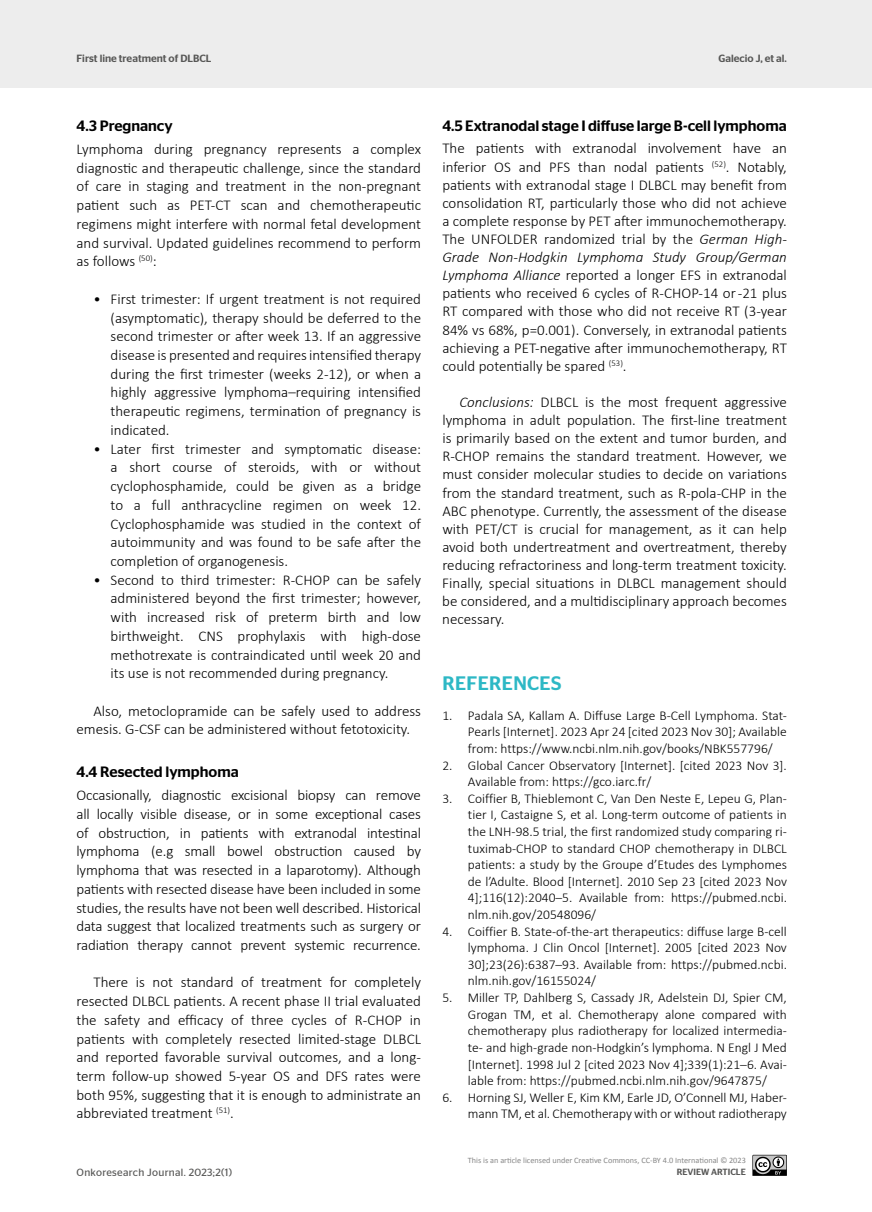
<style>
.page{position:relative;width:872px;height:1212px;background:#fff}
.page>*{position:absolute;margin:0;border:0;box-sizing:border-box;transform-origin:0 0}
.t1{font:500 19.5px "Stag Sans";letter-spacing:.02em;color:#2db8c5}
.t2{font:300 15px/18.8px "Calibri";color:#000;text-align:justify}
.t3{font:500 15px "Stag Sans";color:#000}
.t4{font:300 13.5px/16.6px "Calibri";color:#000;text-align:justify}
.t5{font:500 10.5px "Stag Sans";color:#575756}
.t6{font:10.5px "Stag Sans";letter-spacing:.03em;color:#575756}
.t7{font:500 9px "Stag Sans";color:#575756}
.t8{font:8.25px "Calibri";color:#878787}
.s1{font-style:italic}
</style>
<div class="page">
<div style="left:0;top:0;width:872px;height:88px;background:#ededed"></div>
<svg style="left:752px;top:1155px;width:35px;height:21px"></svg>
<p class="t5" style="left:77px;top:52px;width:136px">First line treatment of DLBCL</p>
<p class="t5" style="left:718px;top:52px;width:70px">Galecio J, et al.</p>
<p class="t3" style="left:77px;top:117px;width:98px">4.3 Pregnancy</p>
<p class="t2" style="left:77px;top:140px;width:346px">Lymphoma during pregnancy represents a complex diagnostic and therapeutic challenge, since the standard of care in staging and treatment in the non-pregnant patient such as PET-CT scan and chemotherapeutic regimens might interfere with normal fetal development and survival. Updated guidelines recommend to perform as follows <sup>(50)</sup>:</p>
<p class="t2" style="left:111px;top:289px;width:312px;text-indent:-17px">• First trimester: If urgent treatment is not required (asymptomatic), therapy should be deferred to the second trimester or after week 13. If an aggressive disease is presented and requires intensified therapy during the first trimester (weeks 2-12), or when a highly aggressive lymphoma–requiring intensified therapeutic regimens, termination of pregnancy is indicated.</p>
<p class="t2" style="left:111px;top:439px;width:312px;text-indent:-17px">• Later first trimester and symptomatic disease: a short course of steroids, with or without cyclophosphamide, could be given as a bridge to a full anthracycline regimen on week 12.<br>Cyclophosphamide was studied in the context of autoimmunity and was found to be safe after the completion of organogenesis.</p>
<p class="t2" style="left:110px;top:570px;width:312px;text-indent:-17px">• Second to third trimester: R-CHOP can be safely administered beyond the first trimester; however, with increased risk of preterm birth and low birthweight. CNS prophylaxis with high-dose methotrexate is contraindicated until week 20 and its use is not recommended during pregnancy.</p>
<p class="t2" style="left:76px;top:701px;width:346px;text-indent:17px">Also, metoclopramide can be safely used to address emesis. G-CSF can be administered without fetotoxicity.</p>
<p class="t3" style="left:76px;top:763px;width:164px">4.4 Resected lymphoma</p>
<p class="t2" style="left:76px;top:786px;width:346px">Occasionally, diagnostic excisional biopsy can remove all locally visible disease, or in some exceptional cases of obstruction, in patients with extranodal intestinal lymphoma (e.g small bowel obstruction caused by lymphoma that was resected in a laparotomy). Although patients with resected disease have been included in some studies, the results have not been well described. Historical data suggest that localized treatments such as surgery or radiation therapy cannot prevent systemic recurrence.</p>
<p class="t2" style="left:76px;top:973px;width:346px;text-indent:17px">There is not standard of treatment for completely resected DLBCL patients. A recent phase II trial evaluated the safety and efficacy of three cycles of R-CHOP in patients with completely resected limited-stage DLBCL and reported favorable survival outcomes, and a long&shy;term follow-up showed 5-year OS and DFS rates were both 95%, suggesting that it is enough to administrate an abbreviated treatment <sup>(51)</sup>.</p>
<p class="t3" style="left:442px;top:117px;width:346px">4.5 Extranodal stage I diffuse large B-cell lymphoma</p>
<p class="t2" style="left:442px;top:139px;width:346px;line-height:18.1px">The patients with extranodal involvement have an inferior OS and PFS than nodal patients <sup>(52)</sup>. Notably, patients with extranodal stage I DLBCL may benefit from consolidation RT, particularly those who did not achieve a complete response by PET after immunochemotherapy.<br>The UNFOLDER randomized trial by the <span class="s1">German High-Grade Non-Hodgkin Lymphoma Study Group/German Lymphoma Alliance</span> reported a longer EFS in extranodal patients who received 6 cycles of R-CHOP-14 or-21 plus RT compared with those who did not receive RT (3-year 84% vs 68%, p=0.001). Conversely, in extranodal patients achieving a PET-negative after immunochemotherapy, RT could potentially be spared <sup>(53)</sup>.</p>
<p class="t2" style="left:442px;top:393px;width:346px;line-height:18.1px;text-indent:17px"><span class="s1">Conclusions:</span> DLBCL is the most frequent aggressive lymphoma in adult population. The first-line treatment is primarily based on the extent and tumor burden, and R-CHOP remains the standard treatment. However, we must consider molecular studies to decide on variations from the standard treatment, such as R-pola-CHP in the ABC phenotype. Currently, the assessment of the disease with PET/CT is crucial for management, as it can help avoid both undertreatment and overtreatment, thereby reducing refractoriness and long-term treatment toxicity.<br>Finally, special situations in DLBCL management should be considered, and a multidisciplinary approach becomes necessary.</p>
<h1 class="t1" style="left:442px;top:672px;width:120px">REFERENCES</h1>
<p class="t4" style="left:468px;top:707px;width:320px;text-indent:-26px">1. Padala SA, Kallam A. Diffuse Large B-Cell Lymphoma. Stat-Pearls [Internet]. 2023 Apr 24 [cited 2023 Nov 30]; Available from: https://www.ncbi.nlm.nih.gov/books/NBK557796/</p>
<p class="t4" style="left:468px;top:757px;width:320px;text-indent:-26px">2. Global Cancer Observatory [Internet]. [cited 2023 Nov 3].<br>Available from: https://gco.iarc.fr/</p>
<p class="t4" style="left:468px;top:790px;width:320px;text-indent:-25px">3. Coiffier B, Thieblemont C, Van Den Neste E, Lepeu G, Plan&shy;tier I, Castaigne S, et al. Long-term outcome of patients in the LNH-98.5 trial, the first randomized study comparing ri&shy;tuximab-CHOP to standard CHOP chemotherapy in DLBCL patients: a study by the Groupe d’Etudes des Lymphomes de l’Adulte. Blood [Internet]. 2010 Sep 23 [cited 2023 Nov 4];116(12):2040–5. Available from: https://pubmed.ncbi. nlm.nih.gov/20548096/</p>
<p class="t4" style="left:468px;top:923px;width:320px;text-indent:-26px">4. Coiffier B. State-of-the-art therapeutics: diffuse large B-cell lymphoma. J Clin Oncol [Internet]. 2005 [cited 2023 Nov 30];23(26):6387–93. Available from: https://pubmed.ncbi. nlm.nih.gov/16155024/</p>
<p class="t4" style="left:468px;top:989px;width:320px;text-indent:-25px">5. Miller TP, Dahlberg S, Cassady JR, Adelstein DJ, Spier CM, Grogan TM, et al. Chemotherapy alone compared with chemotherapy plus radiotherapy for localized intermedia&shy;te- and high-grade non-Hodgkin’s lymphoma. N Engl J Med [Internet]. 1998 Jul 2 [cited 2023 Nov 4];339(1):21–6. Avai&shy;lable from: https://pubmed.ncbi.nlm.nih.gov/9647875/</p>
<p class="t4" style="left:442px;top:1089px;width:346px;text-align:right">6. Horning SJ, Weller E, Kim KM, Earle JD, O’Connell MJ, Haber&shy;mann TM, et al. Chemotherapy with or without radiotherapy</p>
<p class="t8" style="left:468px;top:1155px;width:279px">This is an article licensed under Creative Commons, CC-BY 4.0 International © 2023</p>
<p class="t6" style="left:77px;top:1166px;width:157px">Onkoresearch Journal. 2023;2(1)</p>
<p class="t7" style="left:676px;top:1167px;width:71px">REVIEW ARTICLE</p>
</div>
